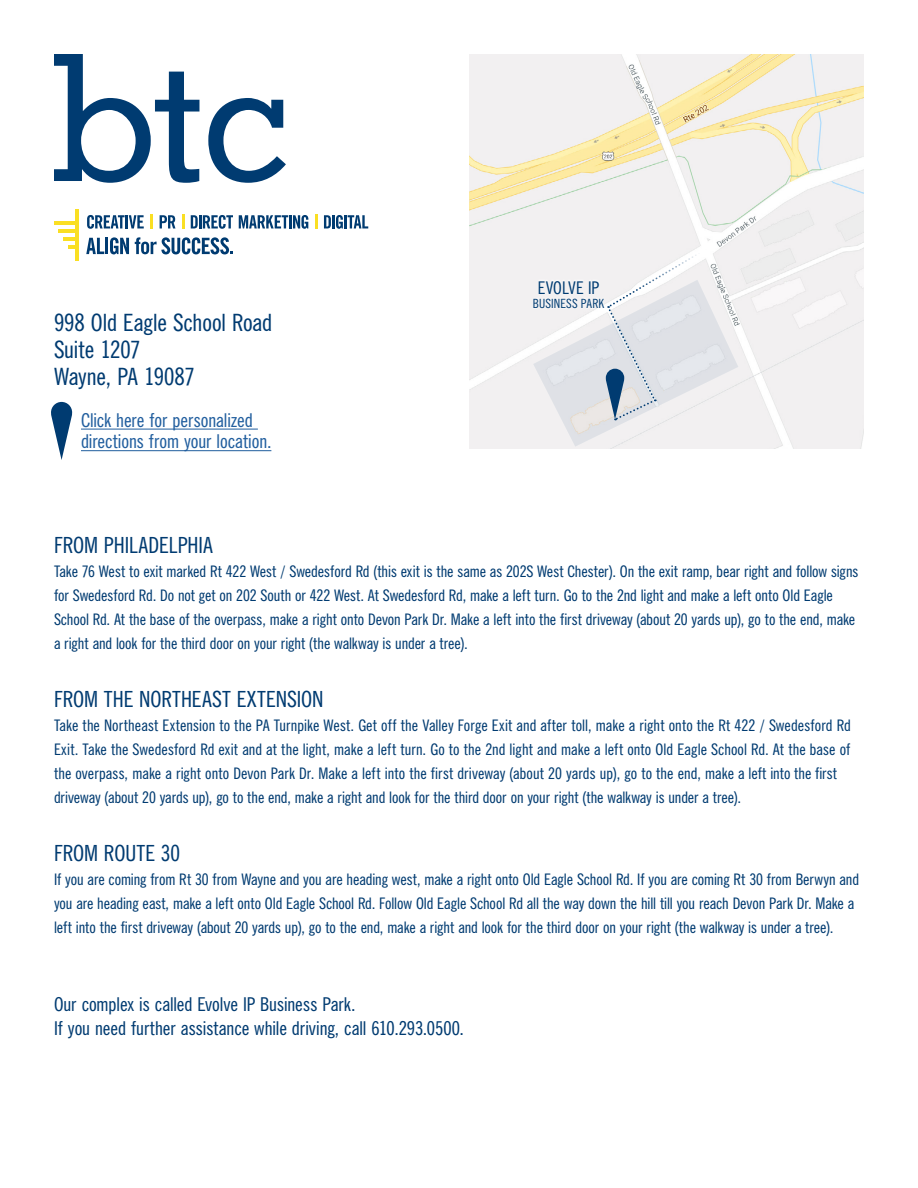
<style>
.page{position:relative;width:918px;height:1188px;background:#fff}
.page>*{position:absolute;margin:0;border:0;box-sizing:border-box;transform-origin:0 0}
.t1{font:22.5px/27px "News Gothic SBOP Con";letter-spacing:-.005em;color:#003b71}
.t2{font:21px "News Gothic SBOP Con";color:#003b71}
.t3{font:18px/24px "News Gothic SBOP Con";letter-spacing:-.005em;color:#003b71}
.t4{font:18px/21.6px "News Gothic SBOP Con";letter-spacing:-.005em;color:#215e9e}
.t5{font:16.5px "News Gothic SBOP Con";color:#003b71}
.t6{font:15px/24px "News Gothic SBOP Con";letter-spacing:-.005em;color:#003b71}
.t7{font:12px "News Gothic SBOP Con";letter-spacing:.015em;color:#003b71}
</style>
<div class="page">
<hr style="left:81px;top:429px;width:177px;height:1px;background:#215e9e">
<hr style="left:81px;top:450px;width:190px;height:1px;background:#215e9e">
<svg style="left:54px;top:54px;width:145px;height:129px"></svg>
<svg style="left:208px;top:98px;width:78px;height:85px"></svg>
<svg style="left:87px;top:215px;width:57px;height:14px"></svg>
<svg style="left:150px;top:215px;width:2px;height:14px"></svg>
<svg style="left:160px;top:215px;width:15px;height:13px"></svg>
<svg style="left:182px;top:215px;width:2px;height:14px"></svg>
<svg style="left:191px;top:215px;width:42px;height:14px"></svg>
<svg style="left:239px;top:215px;width:69px;height:14px"></svg>
<svg style="left:315px;top:215px;width:2px;height:14px"></svg>
<svg style="left:324px;top:215px;width:44px;height:14px"></svg>
<svg style="left:86px;top:238px;width:18px;height:16px"></svg>
<hr style="left:105px;top:238px;width:3px;height:16px;background:#003b71">
<svg style="left:110px;top:237px;width:19px;height:17px"></svg>
<svg style="left:135px;top:237px;width:98px;height:17px"></svg>
<hr style="left:54px;top:221px;width:23px;height:3px;background:#fadf23">
<hr style="left:59px;top:229px;width:18px;height:3px;background:#fadf23">
<hr style="left:63px;top:237px;width:14px;height:3px;background:#fadf23">
<svg style="left:68px;top:245px;width:8px;height:3px"></svg>
<hr style="left:76px;top:209px;width:3px;height:51px;background:#fadf23">
<img style="left:470px;top:54px;width:394px;height:394px">
<svg style="left:51px;top:402px;width:21px;height:58px"></svg>
<svg style="left:533px;top:248px;width:205px;height:199px"></svg>
<h1 class="t1" style="left:54px;top:309px;width:220px">998 Old Eagle School Road<br>Suite 1207<br>Wayne, PA 19087</h1>
<p class="t4" style="left:81px;top:409px;width:192px">Click here for personalized directions from your location.</p>
<p class="t5" style="left:538px;top:278px;width:63px">EVOLVE IP</p>
<p class="t7" style="left:533px;top:296px;width:73px">BUSINESS PARK</p>
<h2 class="t2" style="left:54px;top:533px;width:161px">FROM PHILADELPHIA</h2>
<p class="t6" style="left:54px;top:559px;width:806px">Take 76 West to exit marked Rt 422 West / Swedesford Rd (this exit is the same as 202S West Chester). On the exit ramp, bear right and follow signs for Swedesford Rd. Do not get on 202 South or 422 West. At Swedesford Rd, make a left turn. Go to the 2nd light and make a left onto Old Eagle School Rd. At the base of the overpass, make a right onto Devon Park Dr. Make a left into the first driveway (about 20 yards up), go to the end, make a right and look for the third door on your right (the walkway is under a tree).</p>
<h2 class="t2" style="left:54px;top:686px;width:271px">FROM THE NORTHEAST EXTENSION</h2>
<p class="t6" style="left:54px;top:713px;width:798px">Take the Northeast Extension to the PA Turnpike West. Get off the Valley Forge Exit and after toll, make a right onto the Rt 422 / Swedesford Rd Exit. Take the Swedesford Rd exit and at the light, make a left turn. Go to the 2nd light and make a left onto Old Eagle School Rd. At the base of the overpass, make a right onto Devon Park Dr. Make a left into the first driveway (about 20 yards up), go to the end, make a left into the first driveway (about 20 yards up), go to the end, make a right and look for the third door on your right (the walkway is under a tree).</p>
<h2 class="t2" style="left:54px;top:840px;width:128px">FROM ROUTE 30</h2>
<p class="t6" style="left:54px;top:867px;width:807px">If you are coming from Rt 30 from Wayne and you are heading west, make a right onto Old Eagle School Rd. If you are coming Rt 30 from Berwyn and you are heading east, make a left onto Old Eagle School Rd. Follow Old Eagle School Rd all the way down the hill till you reach Devon Park Dr. Make a left into the first driveway (about 20 yards up), go to the end, make a right and look for the third door on your right (the walkway is under a tree).</p>
<p class="t3" style="left:54px;top:992px;width:412px">Our complex is called Evolve IP Business Park.<br>If you need further assistance while driving, call 610.293.0500.</p>
</div>
